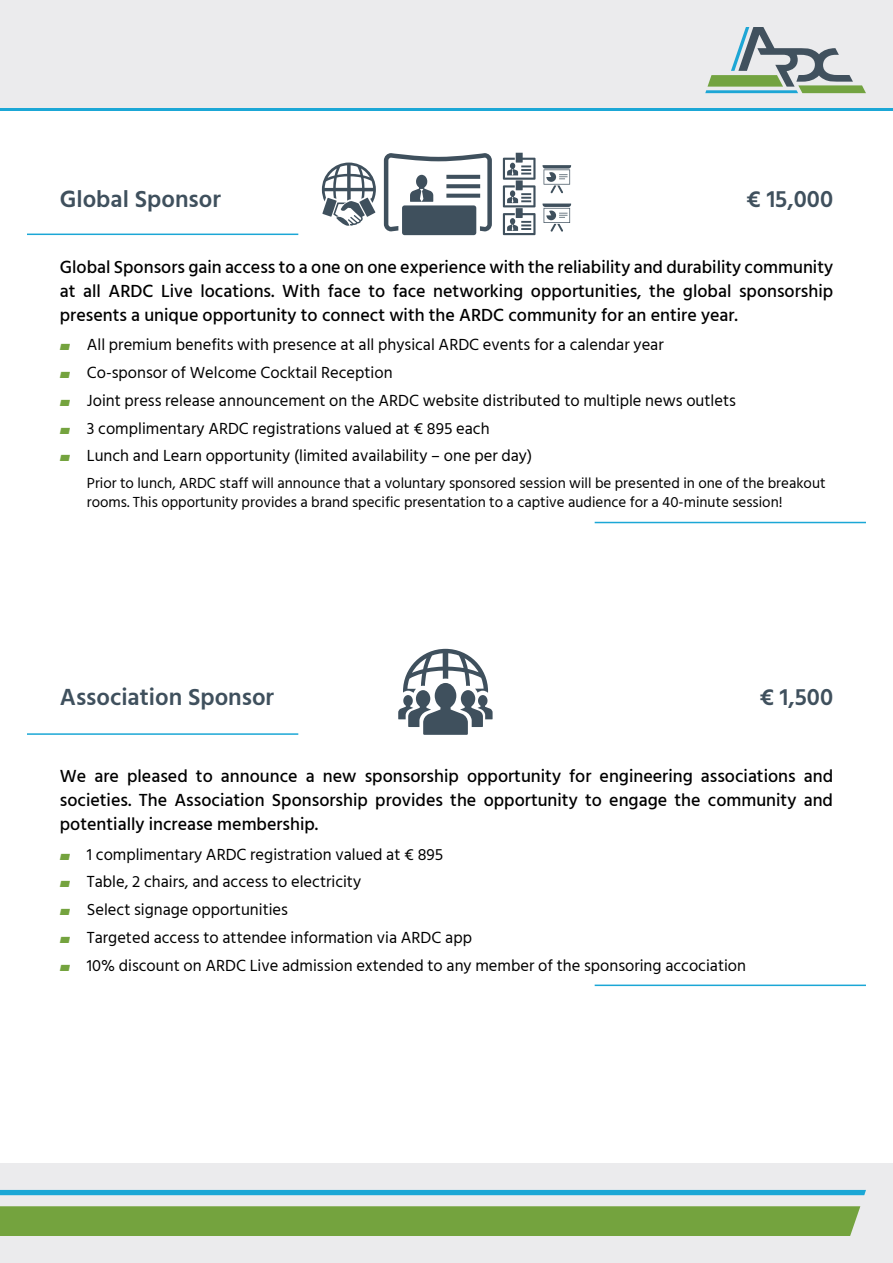
<style>
.page{position:relative;width:893px;height:1263px;background:#ebebed}
.page>*{position:absolute;margin:0;border:0;box-sizing:border-box;transform-origin:0 0}
.t1{font:600 24px "Hind Siliguri";color:#3f505d}
.t2{font:500 18px/24px "Hind Siliguri";color:#000;text-align:justify}
.t3{font:16.5px/27.8px "Hind Siliguri";color:#000}
.t4{font:15px/19.5px "Hind Siliguri";color:#000}
.s1{color:#74a33e}
</style>
<div class="page">
<div style="left:0;top:1206px;width:860px;height:30px;background:#74a33e"></div>
<div style="left:0;top:1190px;width:866px;height:5px;background:#1ba7d6"></div>
<svg style="left:705px;top:27px;width:161px;height:66px"></svg>
<div style="left:0;top:109px;width:893px;height:1054px;background:#fff"></div>
<hr style="left:0;top:108px;width:893px;height:3px;background:#1ba7d6">
<hr style="left:27px;top:234px;width:271px;height:1px;background:#1ba7d6">
<hr style="left:595px;top:522px;width:271px;height:1px;background:#1ba7d6">
<svg style="left:384px;top:153px;width:108px;height:82px"></svg>
<svg style="left:503px;top:153px;width:33px;height:82px"></svg>
<svg style="left:543px;top:165px;width:28px;height:28px"></svg>
<svg style="left:543px;top:204px;width:28px;height:28px"></svg>
<svg style="left:322px;top:163px;width:54px;height:63px"></svg>
<svg style="left:398px;top:649px;width:95px;height:86px"></svg>
<hr style="left:27px;top:733px;width:271px;height:2px;background:#1ba7d6">
<hr style="left:595px;top:984px;width:271px;height:2px;background:#1ba7d6">
<h1 class="t1" style="left:60px;top:182px;width:162px">Global Sponsor</h1>
<h1 class="t1" style="left:746px;top:182px;width:88px">€ 15,000</h1>
<p class="t2" style="left:60px;top:256px;width:775px">Global Sponsors gain access to a one on one experience with the reliability and durability community at all ARDC Live locations. With face to face networking opportunities, the global sponsorship presents a unique opportunity to connect with the ARDC community for an entire year.</p>
<p class="t3" style="left:60px;top:332px;width:678px"><span class="s1">▰</span> All premium benefits with presence at all physical ARDC events for a calendar year<br><span class="s1">▰</span> Co-sponsor of Welcome Cocktail Reception<br><span class="s1">▰</span> Joint press release announcement on the ARDC website distributed to multiple news outlets <span class="s1">▰</span> 3 complimentary ARDC registrations valued at € 895 each<br><span class="s1">▰</span> Lunch and Learn opportunity (limited availability – one per day)</p>
<p class="t4" style="left:87px;top:474px;width:740px">Prior to lunch, ARDC staff will announce that a voluntary sponsored session will be presented in one of the breakout rooms. This opportunity provides a brand specific presentation to a captive audience for a 40-minute session!</p>
<h1 class="t1" style="left:60px;top:679px;width:216px">Association Sponsor</h1>
<h1 class="t1" style="left:759px;top:679px;width:75px">€ 1,500</h1>
<p class="t2" style="left:60px;top:765px;width:775px">We are pleased to announce a new sponsorship opportunity for engineering associations and societies. The Association Sponsorship provides the opportunity to engage the community and potentially increase membership.</p>
<p class="t3" style="left:60px;top:841px;width:688px"><span class="s1">▰</span> 1 complimentary ARDC registration valued at € 895<br><span class="s1">▰</span> Table, 2 chairs, and access to electricity<br><span class="s1">▰</span> Select signage opportunities<br><span class="s1">▰</span> Targeted access to attendee information via ARDC app<br><span class="s1">▰</span> 10% discount on ARDC Live admission extended to any member of the sponsoring accociation</p>
</div>
